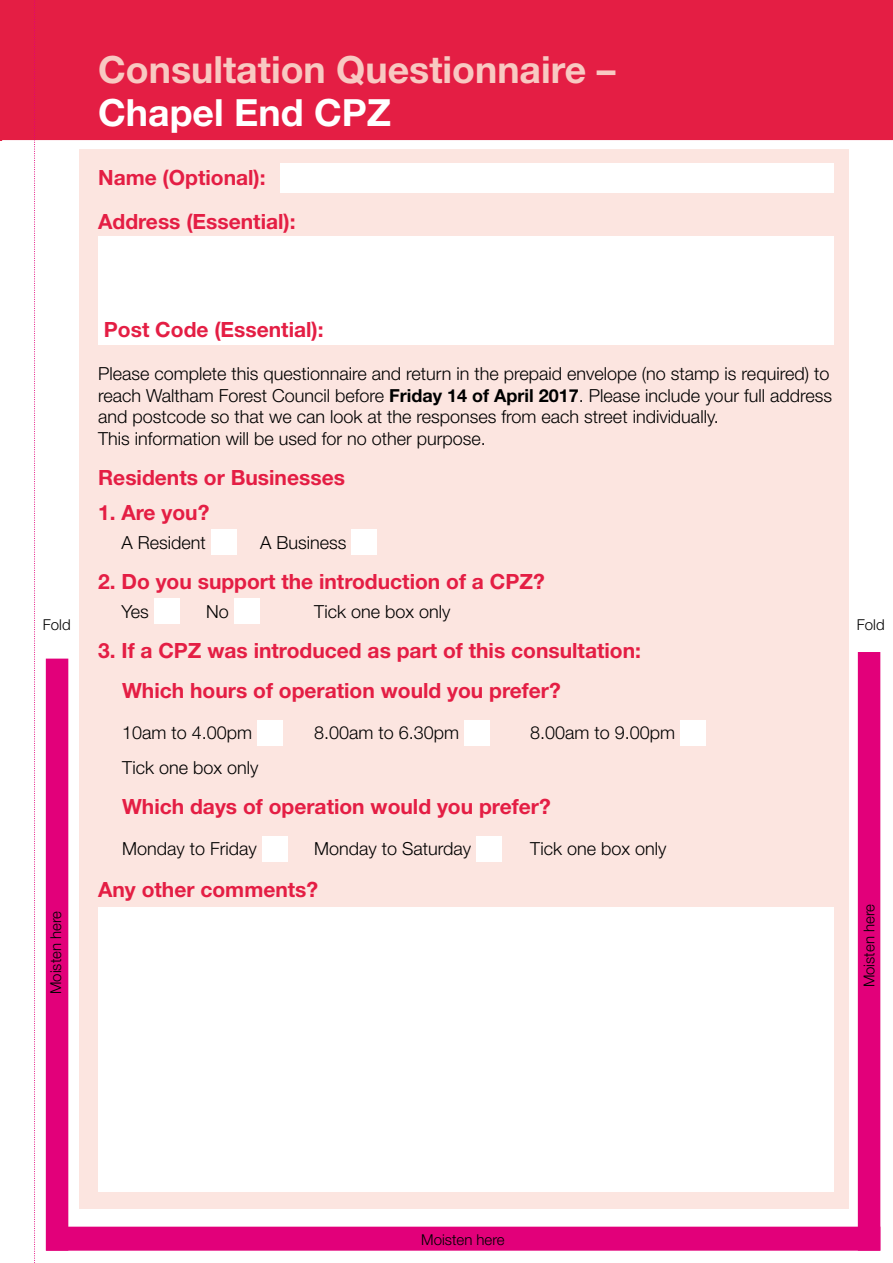
<style>
.page{position:relative;width:893px;height:1263px;background:#fff}
.page>*{position:absolute;margin:0;border:0;box-sizing:border-box;transform-origin:0 0}
.t1{font:700 37.5px "Helvetica Neue LT";color:#f8c9c2}
.t2{font:700 37.5px "Helvetica Neue LT";color:#fff}
.t3{font:700 21px/44px "Helvetica Neue LT";color:#e41e44}
.t4{font:300 18px/21.6px "Helvetica Neue LT";color:#000}
.t5{font:300 15px "Helvetica Neue LT";color:#000}
.s1{font-weight:700}
</style>
<div class="page">
<div style="left:79px;top:146px;width:769px;height:1062px;background:#fce5e0"></div>
<div style="left:98px;top:236px;width:736px;height:108px;background:#fff"></div>
<div style="left:0;top:0;width:893px;height:140px;background:#e41e44"></div>
<div style="left:211px;top:530px;width:25px;height:25px;background:#fff"></div>
<div style="left:351px;top:530px;width:26px;height:25px;background:#fff"></div>
<div style="left:154px;top:598px;width:25px;height:26px;background:#fff"></div>
<div style="left:234px;top:598px;width:25px;height:26px;background:#fff"></div>
<div style="left:257px;top:720px;width:26px;height:25px;background:#fff"></div>
<div style="left:464px;top:720px;width:26px;height:25px;background:#fff"></div>
<div style="left:680px;top:720px;width:26px;height:25px;background:#fff"></div>
<div style="left:262px;top:836px;width:25px;height:25px;background:#fff"></div>
<div style="left:476px;top:836px;width:26px;height:25px;background:#fff"></div>
<div style="left:98px;top:907px;width:736px;height:285px;background:#fff"></div>
<div style="left:281px;top:163px;width:553px;height:29px;background:#fff"></div>
<div style="left:2px;top:140px;width:891px;height:9px;background:#fff"></div>
<div style="left:46px;top:659px;width:22px;height:592px;background:#e2007a"></div>
<div style="left:858px;top:652px;width:22px;height:599px;background:#e2007a"></div>
<div style="left:46px;top:1227px;width:834px;height:24px;background:#e2007a"></div>
<svg style="left:34px;top:0;width:2px;height:1263px"></svg>
<h1 class="t1" style="left:98px;top:46px;width:519px">Consultation Questionnaire –</h1>
<h1 class="t2" style="left:98px;top:90px;width:295px">Chapel End CPZ</h1>
<p class="t3" style="left:98px;top:155px;width:199px">Name (Optional):<br>Address (Essential):</p>
<p class="t3" style="left:104px;top:307px;width:221px">Post Code (Essential):</p>
<p class="t4" style="left:98px;top:362px;width:735px">Please complete this questionnaire and return in the prepaid envelope (no stamp is required) to reach Waltham Forest Council before <span class="s1">Friday 14 of April 2017</span>. Please include your full address and postcode so that we can look at the responses from each street individually.<br>This information will be used for no other purpose.</p>
<p class="t3" style="left:98px;top:455px;width:248px">Residents or Businesses</p>
<p class="t3" style="left:98px;top:490px;width:113px">1. Are you?</p>
<p class="t4" style="left:121px;top:532px;width:86px">A Resident</p>
<p class="t4" style="left:260px;top:532px;width:88px">A Business</p>
<p class="t3" style="left:98px;top:559px;width:448px">2. Do you support the introduction of a CPZ?</p>
<p class="t4" style="left:121px;top:600px;width:29px">Yes</p>
<p class="t4" style="left:206px;top:600px;width:24px">No</p>
<p class="t4" style="left:314px;top:600px;width:138px">Tick one box only</p>
<p class="t3" style="left:122px;top:630px;width:520px;line-height:39.8px;text-indent:-24px">3. If a CPZ was introduced as part of this consultation:<br>Which hours of operation would you prefer?</p>
<p class="t4" style="left:122px;top:722px;width:132px">10am to 4.00pm</p>
<p class="t4" style="left:314px;top:722px;width:147px">8.00am to 6.30pm</p>
<p class="t4" style="left:530px;top:722px;width:147px">8.00am to 9.00pm</p>
<p class="t4" style="left:122px;top:756px;width:138px">Tick one box only</p>
<p class="t3" style="left:122px;top:784px;width:430px">Which days of operation would you prefer?</p>
<p class="t4" style="left:122px;top:838px;width:136px">Monday to Friday</p>
<p class="t4" style="left:314px;top:838px;width:159px">Monday to Saturday</p>
<p class="t4" style="left:530px;top:838px;width:138px">Tick one box only</p>
<p class="t3" style="left:98px;top:867px;width:222px">Any other comments?</p>
<p class="t5" style="left:43px;top:615px;width:29px">Fold</p>
<p class="t5" style="left:857px;top:615px;width:29px">Fold</p>
<p class="t5" style="left:47px;top:994px;width:85px;rotate:-90deg">Moisten here</p>
<p class="t5" style="left:421px;top:1230px;width:85px">Moisten here</p>
<p class="t5" style="left:860px;top:987px;width:85px;rotate:-90deg">Moisten here</p>
</div>
